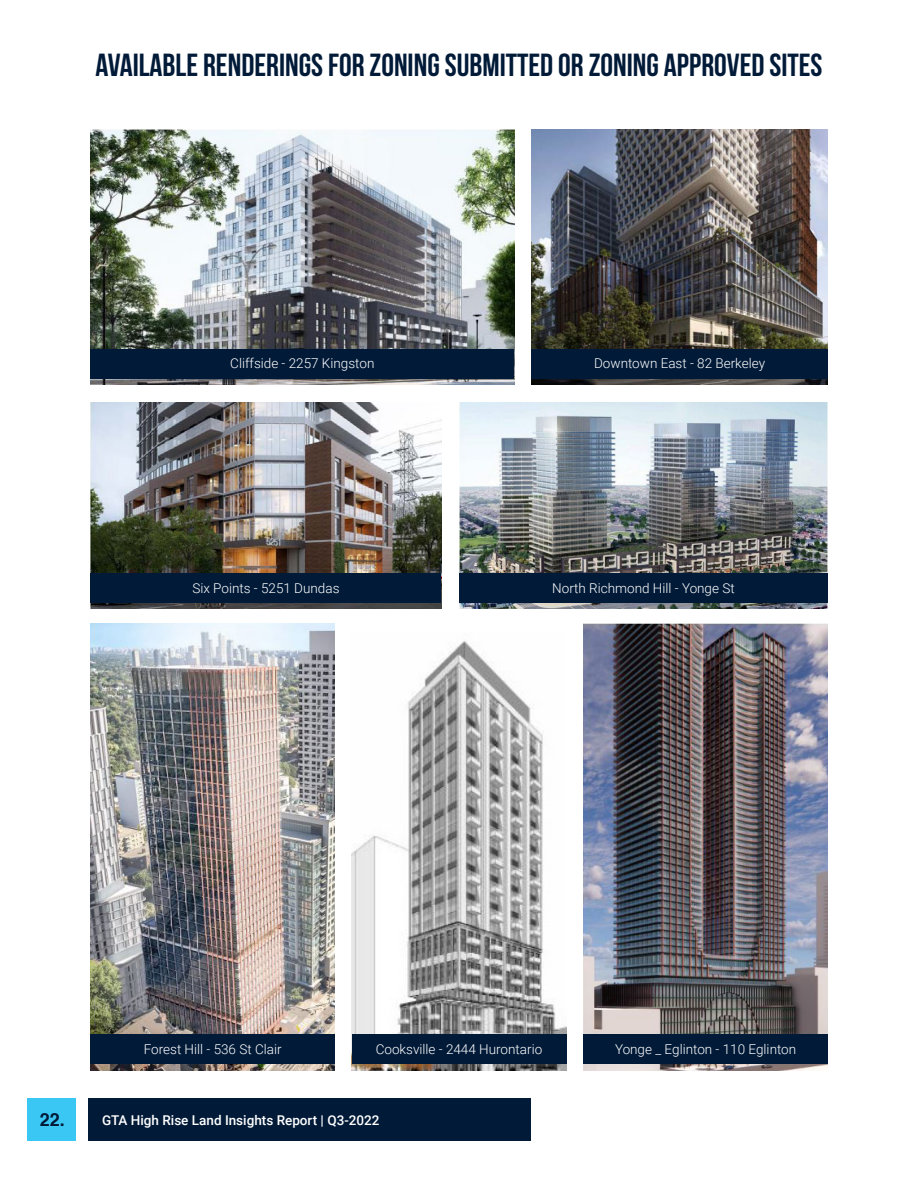
<style>
.page{position:relative;width:918px;height:1188px;background:#fff}
.page>*{position:absolute;margin:0;border:0;box-sizing:border-box;transform-origin:0 0}
.t1{font:700 31.95px "Bebas Neue";color:#001a38}
.t2{font:300 13.5px "Roboto";color:#fff}
.t3{font:500 13.5px "Roboto";color:#fff}
.s1{font-family:"Helvetica";font-weight:700;font-size:18px;color:#001a38}
</style>
<div class="page">
<div style="left:88px;top:1098px;width:443px;height:43px;background:#001a38"></div>
<div style="left:27px;top:1098px;width:49px;height:43px;background:#3bc7f4"></div>
<img style="left:352px;top:640px;width:214px;height:430px">
<img style="left:91px;top:623px;width:244px;height:447px">
<img style="left:91px;top:402px;width:350px;height:206px">
<img style="left:90px;top:130px;width:424px;height:254px">
<img style="left:531px;top:130px;width:297px;height:254px">
<img style="left:583px;top:623px;width:245px;height:447px">
<img style="left:459px;top:402px;width:369px;height:206px">
<div style="left:91px;top:349px;width:423px;height:29px;background:#001a38"></div>
<div style="left:91px;top:573px;width:350px;height:30px;background:#001a38"></div>
<div style="left:91px;top:1035px;width:244px;height:29px;background:#001a38"></div>
<div style="left:352px;top:1035px;width:214px;height:29px;background:#001a38"></div>
<div style="left:583px;top:1035px;width:245px;height:29px;background:#001a38"></div>
<div style="left:531px;top:349px;width:297px;height:29px;background:#001a38"></div>
<div style="left:459px;top:573px;width:369px;height:30px;background:#001a38"></div>
<p class="t1" style="left:95px;top:47px;width:729px">AVAILABLE RENDERINGS FOR ZONING SUBMITTED OR ZONING APPROVED SITES</p>
<p class="t2" style="left:230px;top:354px;width:146px">Cliffside - 2257 Kingston</p>
<p class="t2" style="left:192px;top:578px;width:149px">Six Points - 5251 Dundas</p>
<p class="t2" style="left:594px;top:354px;width:173px">Downtown East - 82 Berkeley</p>
<p class="t2" style="left:552px;top:578px;width:184px">North Richmond Hill - Yonge St</p>
<p class="t2" style="left:144px;top:1040px;width:139px">Forest Hill - 536 St Clair</p>
<p class="t2" style="left:376px;top:1040px;width:168px">Cooksville - 2444 Hurontario</p>
<p class="t2" style="left:615px;top:1040px;width:183px">Yonge _ Eglinton - 110 Eglinton</p>
<p class="t3" style="left:40px;top:1110px;width:341px"><span class="s1">22.</span> GTA High Rise Land Insights Report | Q3-2022</p>
</div>
